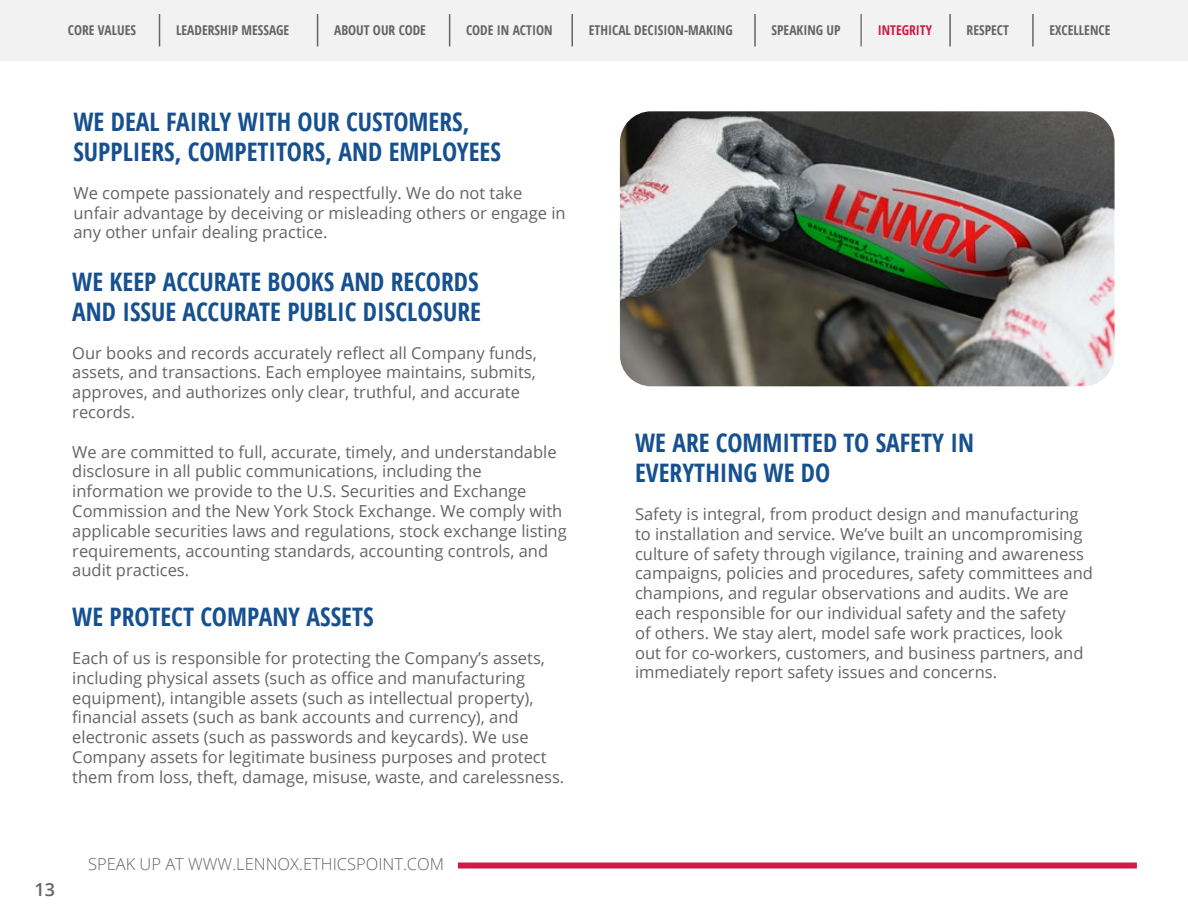
<style>
.page{position:relative;width:1188px;height:918px;background:#fff}
.page>*{position:absolute;margin:0;border:0;box-sizing:border-box;transform-origin:0 0}
.t1{font:700 condensed 25.5px/30px "Open Sans";color:#16508f}
.t2{font:600 18px "Open Sans";color:#636466}
.t3{font:16.5px/19.8px "Open Sans";color:#636466}
.t4{font:300 16.5px "Open Sans";color:#636466}
.t5{font:700 condensed 13.5px "Open Sans";color:#636466}
.t6{font:700 condensed 13.5px "Open Sans";color:#d11947}
</style>
<div class="page">
<div style="left:0;top:0;width:1188px;height:60px;background:#f2f2f2"></div>
<hr style="left:571px;top:14px;width:2px;height:32px;background:#636466">
<hr style="left:449px;top:14px;width:1px;height:32px;background:#636466">
<hr style="left:754px;top:14px;width:2px;height:32px;background:#636466">
<hr style="left:860px;top:14px;width:2px;height:32px;background:#77787b">
<hr style="left:949px;top:14px;width:2px;height:32px;background:#636466">
<hr style="left:1032px;top:14px;width:2px;height:32px;background:#636466">
<hr style="left:317px;top:14px;width:1px;height:32px;background:#636466">
<hr style="left:159px;top:14px;width:1px;height:32px;background:#636466">
<div style="left:458px;top:862px;width:679px;height:6px;background:#d11947"></div>
<img style="left:620px;top:111px;width:495px;height:275px">
<p class="t5" style="left:68px;top:21px;width:70px">CORE VALUES</p>
<p class="t5" style="left:176px;top:21px;width:115px">LEADERSHIP MESSAGE</p>
<p class="t5" style="left:334px;top:21px;width:93px">ABOUT OUR CODE</p>
<p class="t5" style="left:466px;top:21px;width:88px">CODE IN ACTION</p>
<p class="t5" style="left:589px;top:21px;width:145px">ETHICAL DECISION-MAKING</p>
<p class="t5" style="left:772px;top:21px;width:71px">SPEAKING UP</p>
<p class="t6" style="left:878px;top:21px;width:56px">INTEGRITY</p>
<p class="t5" style="left:967px;top:21px;width:44px">RESPECT</p>
<p class="t5" style="left:1050px;top:21px;width:62px">EXCELLENCE</p>
<h1 class="t1" style="left:73px;top:106px;width:429px">WE DEAL FAIRLY WITH OUR CUSTOMERS,<br>SUPPLIERS, COMPETITORS, AND EMPLOYEES</h1>
<p class="t3" style="left:73px;top:183px;width:494px">We compete passionately and respectfully. We do not take unfair advantage by deceiving or misleading others or engage in any other unfair dealing practice.</p>
<h1 class="t1" style="left:72px;top:266px;width:410px">WE KEEP ACCURATE BOOKS AND RECORDS<br>AND ISSUE ACCURATE PUBLIC DISCLOSURE</h1>
<p class="t3" style="left:72px;top:342px;width:466px">Our books and records accurately reflect all Company funds, assets, and transactions. Each employee maintains, submits, approves, and authorizes only clear, truthful, and accurate records.</p>
<p class="t3" style="left:72px;top:441px;width:496px">We are committed to full, accurate, timely, and understandable disclosure in all public communications, including the information we provide to the U.S. Securities and Exchange Commission and the New York Stock Exchange. We comply with applicable securities laws and regulations, stock exchange listing requirements, accounting standards, accounting controls, and audit practices.</p>
<h1 class="t1" style="left:72px;top:601px;width:303px">WE PROTECT COMPANY ASSETS</h1>
<p class="t3" style="left:72px;top:648px;width:494px">Each of us is responsible for protecting the Company’s assets, including physical assets (such as office and manufacturing equipment), intangible assets (such as intellectual property), financial assets (such as bank accounts and currency), and electronic assets (such as passwords and keycards). We use Company assets for legitimate business purposes and protect them from loss, theft, damage, misuse, waste, and carelessness.</p>
<p class="t2" style="left:34px;top:877px;width:22px">13</p>
<p class="t4" style="left:88px;top:852px;width:358px">SPEAK UP AT WWW.LENNOX.ETHICSPOINT.COM</p>
<h1 class="t1" style="left:635px;top:427px;width:341px">WE ARE COMMITTED TO SAFETY IN<br>EVERYTHING WE DO</h1>
<p class="t3" style="left:635px;top:504px;width:459px">Safety is integral, from product design and manufacturing to installation and service. We’ve built an uncompromising culture of safety through vigilance, training and awareness campaigns, policies and procedures, safety committees and champions, and regular observations and audits. We are each responsible for our individual safety and the safety<br>of others. We stay alert, model safe work practices, look out for co-workers, customers, and business partners, and immediately report safety issues and concerns.</p>
</div>
